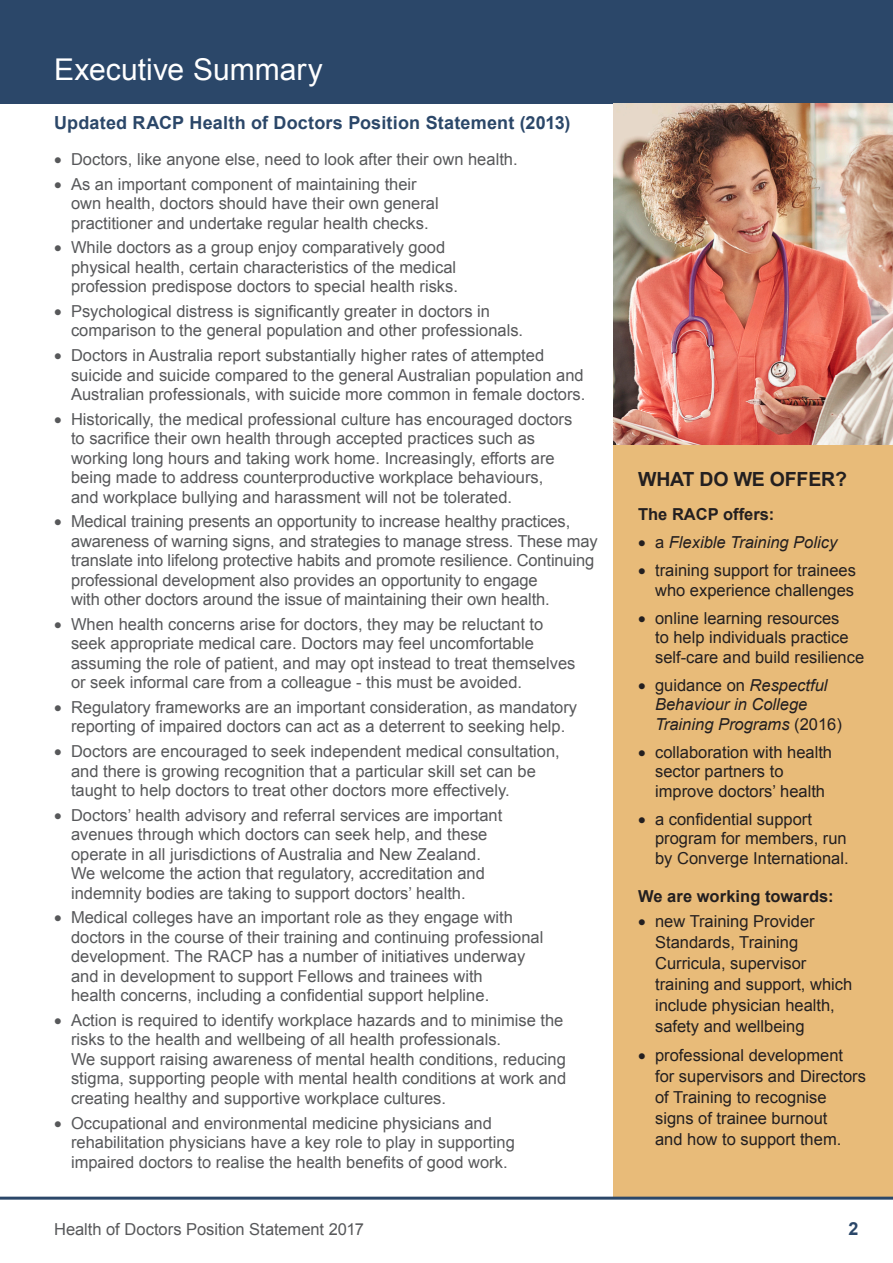
<style>
.page{position:relative;width:893px;height:1263px;background:#fff}
.page>*{position:absolute;margin:0;border:0;box-sizing:border-box;transform-origin:0 0}
.t1{font:30px "Arial";color:#fff}
.t2{font:700 19.5px "Arial";letter-spacing:-.01em;color:#231f20}
.t3{font:700 18px "Arial";letter-spacing:.01em;color:#2b4769}
.t4{font:16.5px/19.5px "Arial";color:#57585a}
.t5{font:16.5px/21px "Arial";color:#231f20}
.t6{font:italic 16.5px/19.5px "Arial";color:#231f20}
.Body_text{font:700 16.5px "Arial";color:#231f20}
.s1{font-style:normal}
</style>
<div class="page">
<div style="left:613px;top:444px;width:280px;height:752px;background:#e8bb79"></div>
<div style="left:0;top:0;width:893px;height:103px;background:#2b4769"></div>
<img style="left:613px;top:103px;width:280px;height:342px">
<hr style="left:0;top:1196px;width:893px;height:3px;background:#2b4769">
<p class="t1" style="left:54px;top:50px;width:270px">Executive Summary</p>
<p class="t3" style="left:54px;top:111px;width:518px">Updated RACP Health of Doctors Position Statement (2013)</p>
<p class="t4" style="left:54px;top:150px;width:465px">• Doctors, like anyone else, need to look after their own health.</p>
<p class="t4" style="left:71px;top:174px;width:369px;text-indent:-17px">• As an important component of maintaining their own health, doctors should have their own general practitioner and undertake regular health checks.</p>
<p class="t4" style="left:71px;top:238px;width:388px;text-indent:-17px">• While doctors as a group enjoy comparatively good physical health, certain characteristics of the medical profession predispose doctors to special health risks.</p>
<p class="t4" style="left:71px;top:302px;width:454px;text-indent:-17px">• Psychological distress is significantly greater in doctors in comparison to the general population and other professionals.</p>
<p class="t4" style="left:71px;top:346px;width:516px;text-indent:-17px">• Doctors in Australia report substantially higher rates of attempted suicide and suicide compared to the general Australian population and<br>Australian professionals, with suicide more common in female doctors.</p>
<p class="t4" style="left:71px;top:409px;width:503px;text-indent:-17px">• Historically, the medical professional culture has encouraged doctors to sacrifice their own health through accepted practices such as working long hours and taking work home. Increasingly, efforts are being made to address counterproductive workplace behaviours, and workplace bullying and harassment will not be tolerated.</p>
<p class="t4" style="left:71px;top:512px;width:528px;text-indent:-17px">• Medical training presents an opportunity to increase healthy practices, awareness of warning signs, and strategies to manage stress. These may translate into lifelong protective habits and promote resilience. Continuing professional development also provides an opportunity to engage<br>with other doctors around the issue of maintaining their own health.</p>
<p class="t4" style="left:71px;top:614px;width:506px;text-indent:-17px">• When health concerns arise for doctors, they may be reluctant to seek appropriate medical care. Doctors may feel uncomfortable assuming the role of patient, and may opt instead to treat themselves or seek informal care from a colleague - this must be avoided.</p>
<p class="t4" style="left:54px;top:698px;width:525px;text-align:center">• Regulatory frameworks are an important consideration, as mandatory reporting of impaired doctors can act as a deterrent to seeking help.</p>
<p class="t4" style="left:71px;top:742px;width:490px;text-indent:-17px">• Doctors are encouraged to seek independent medical consultation, and there is growing recognition that a particular skill set can be taught to help doctors to treat other doctors more effectively.</p>
<p class="t4" style="left:71px;top:805px;width:433px;text-indent:-17px">• Doctors’ health advisory and referral services are important avenues through which doctors can seek help, and these operate in all jurisdictions of Australia and New Zealand.<br>We welcome the action that regulatory, accreditation and indemnity bodies are taking to support doctors’ health.</p>
<p class="t4" style="left:71px;top:908px;width:474px;text-indent:-17px">• Medical colleges have an important role as they engage with doctors in the course of their training and continuing professional development. The RACP has a number of initiatives underway and in development to support Fellows and trainees with<br>health concerns, including a confidential support helpline.</p>
<p class="t4" style="left:71px;top:1010px;width:497px;text-indent:-17px">• Action is required to identify workplace hazards and to minimise the risks to the health and wellbeing of all health professionals.<br>We support raising awareness of mental health conditions, reducing stigma, supporting people with mental health conditions at work and creating healthy and supportive workplace cultures.</p>
<p class="t4" style="left:71px;top:1113px;width:445px;text-indent:-17px">• Occupational and environmental medicine physicians and rehabilitation physicians have a key role to play in supporting impaired doctors to realise the health benefits of good work.</p>
<p class="t2" style="left:638px;top:466px;width:210px">WHAT DO WE OFFER?</p>
<p class="Body_text" style="left:638px;top:503px;width:138px">The RACP offers:</p>
<p class="t6" style="left:638px;top:533px;width:201px">• <span class="s1">a</span> Flexible Training Policy</p>
<p class="t5" style="left:638px;top:561px;width:219px;line-height:19.5px;text-align:right">• training support for trainees who experience challenges</p>
<p class="t5" style="left:655px;top:608px;width:211px;line-height:19.5px;text-indent:-17px">• online learning resources<br>to help individuals practice self-care and build resilience</p>
<p class="t6" style="left:655px;top:675px;width:188px;text-indent:-17px">• <span class="s1">guidance on</span> Respectful<br>Behaviour in College<br>Training Programs <span class="s1">(2016)</span></p>
<p class="t5" style="left:655px;top:742px;width:178px;line-height:19.5px;text-indent:-17px">• collaboration with health sector partners to improve doctors’ health</p>
<p class="t5" style="left:655px;top:809px;width:195px;line-height:19.5px;text-indent:-17px">• a confidential support program for members, run by Converge International.</p>
<p class="Body_text" style="left:638px;top:885px;width:197px">We are working towards:</p>
<p class="t5" style="left:655px;top:911px;width:199px;text-indent:-17px">• new Training Provider<br>Standards, Training<br>Curricula, supervisor training and support, which include physician health, safety and wellbeing</p>
<p class="t5" style="left:655px;top:1045px;width:212px;text-indent:-17px">• professional development for supervisors and Directors of Training to recognise signs of trainee burnout<br>and how to support them.</p>
<p class="t4" style="left:54px;top:1219px;width:311px">Health of Doctors Position Statement 2017</p>
<p class="t3" style="left:848px;top:1217px;width:12px">2</p>
</div>
